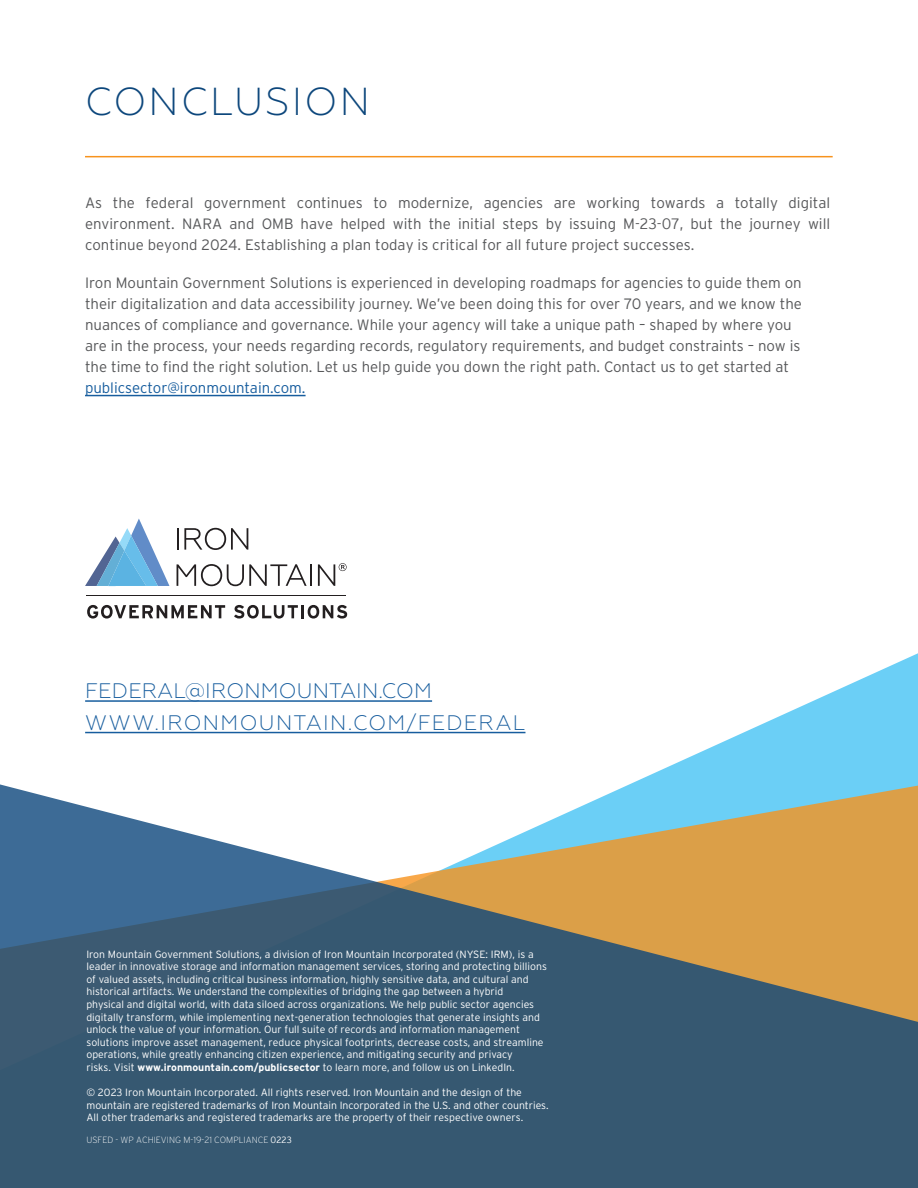
<style>
.page{position:relative;width:918px;height:1188px;background:#fff}
.page>*{position:absolute;margin:0;border:0;box-sizing:border-box;transform-origin:0 0}
.HEADLINE{font:300 39px "Geometria";letter-spacing:.055em;color:#0d477c}
.Contents_Title{font:300 21px "Geometria";letter-spacing:.065em;color:#175d9e}
.Contents_Title-2{font:300 21px "Geometria";letter-spacing:.02em;color:#175d9e}
.Body_Copy{font:300 15px/21px "Interstate";color:#57585a;text-align:justify}
.Paragraph_Style_1{font:300 10.5px/12.6px "Interstate";color:#fff}
.Paragraph_Style_1-2{font:200 9px "Interstate";color:#fff}
.s1{color:#175d9e}
.s2{font-weight:700}
.s3{font-weight:300}
</style>
<div class="page">
<hr style="left:85px;top:156px;width:748px;height:1px;background:#f7931d">
<svg style="left:85px;top:519px;width:84px;height:67px"></svg>
<hr style="left:177px;top:528px;width:2px;height:22px;background:#231f20">
<svg style="left:184px;top:528px;width:64px;height:22px"></svg>
<svg style="left:177px;top:564px;width:130px;height:22px"></svg>
<hr style="left:310px;top:564px;width:2px;height:22px;background:#231f20">
<svg style="left:318px;top:563px;width:29px;height:23px"></svg>
<svg style="left:87px;top:605px;width:138px;height:14px"></svg>
<svg style="left:234px;top:605px;width:113px;height:14px"></svg>
<hr style="left:86px;top:595px;width:260px;height:1px;background:#231f20">
<svg style="left:85px;top:653px;width:833px;height:128px"></svg>
<svg style="left:0;top:781px;width:918px;height:407px;background:#67797f"></svg>
<hr style="left:85px;top:395px;width:221px;height:1px;background:#175d9e">
<p class="HEADLINE" style="left:85px;top:79px;width:286px">CONCLUSION</p>
<p class="Body_Copy" style="left:85px;top:192px;width:747px">As the federal government continues to modernize, agencies are working towards a totally digital environment. NARA and OMB have helped with the initial steps by issuing M-23-07, but the journey will continue beyond 2024. Establishing a plan today is critical for all future project successes.</p>
<p class="Body_Copy" style="left:85px;top:272px;width:718px;text-align:left">Iron Mountain Government Solutions is experienced in developing roadmaps for agencies to guide them on their digitalization and data accessibility journey. We’ve been doing this for over 70 years, and we know the nuances of compliance and governance. While your agency will take a unique path – shaped by where you are in the process, your needs regarding records, regulatory requirements, and budget constraints – now is the time to find the right solution. Let us help guide you down the right path. Contact us to get started at <span class="s1">publicsector@ironmountain.com.</span></p>
<p class="Contents_Title-2" style="left:85px;top:679px;width:348px">FEDERAL@IRONMOUNTAIN.COM</p>
<p class="Contents_Title" style="left:85px;top:710px;width:442px">WWW.IRONMOUNTAIN.COM/FEDERAL</p>
<p class="Paragraph_Style_1" style="left:86px;top:948px;width:462px">Iron Mountain Government Solutions, a division of Iron Mountain Incorporated (NYSE: IRM), is a leader in innovative storage and information management services, storing and protecting billions of valued assets, including critical business information, highly sensitive data, and cultural and historical artifacts. We understand the complexities of bridging the gap between a hybrid<br>physical and digital world, with data siloed across organizations. We help public sector agencies digitally transform, while implementing next-generation technologies that generate insights and unlock the value of your information. Our full suite of records and information management solutions improve asset management, reduce physical footprints, decrease costs, and streamline operations, while greatly enhancing citizen experience, and mitigating security and privacy<br>risks. Visit <span class="s2">www.ironmountain.com/publicsector</span> to learn more, and follow us on LinkedIn.</p>
<p class="Paragraph_Style_1" style="left:86px;top:1086px;width:464px">© 2023 Iron Mountain Incorporated. All rights reserved. Iron Mountain and the design of the mountain are registered trademarks of Iron Mountain Incorporated in the U.S. and other countries.<br>All other trademarks and registered trademarks are the property of their respective owners.</p>
<p class="Paragraph_Style_1-2" style="left:86px;top:1135px;width:207px">USFED - WP ACHIEVING M-19-21 COMPLIANCE <span class="s3">0223</span></p>
</div>
